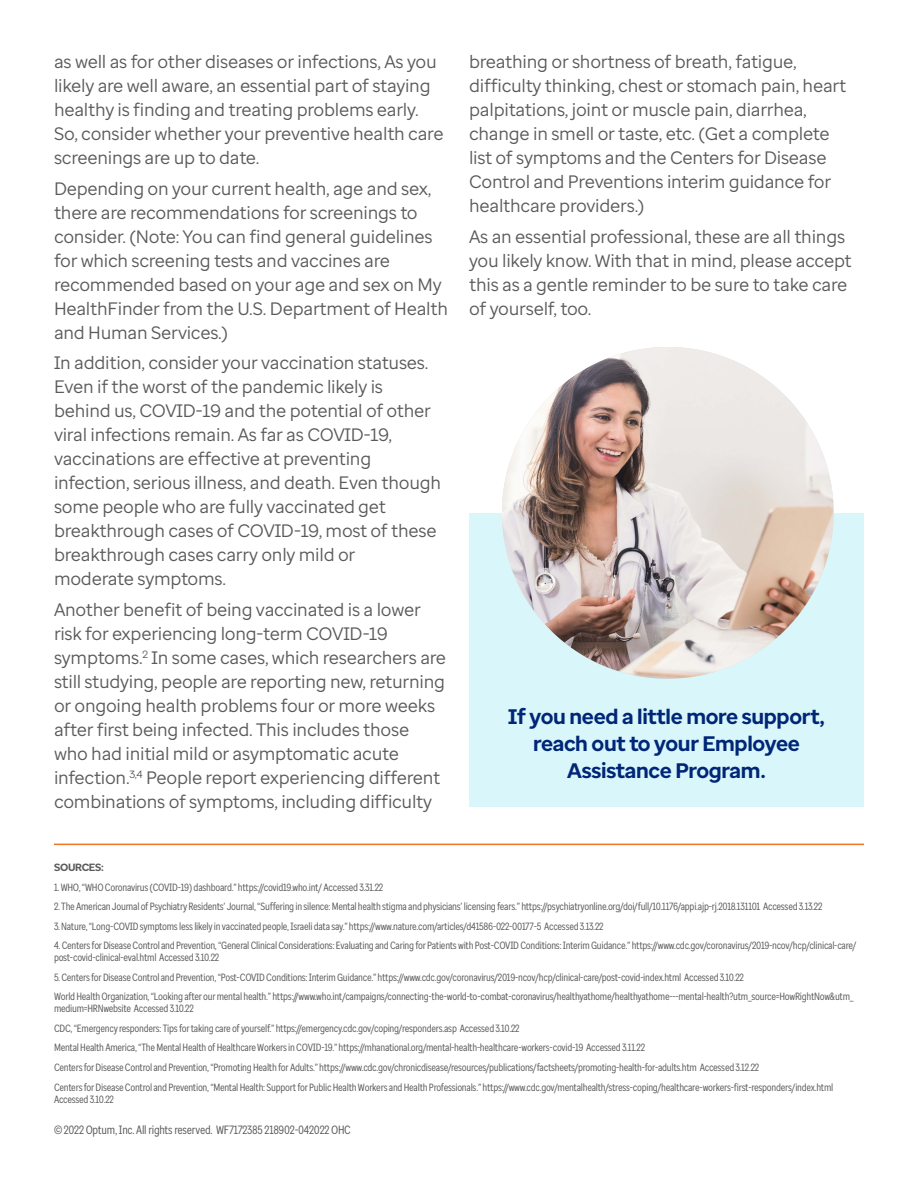
<style>
.page{position:relative;width:918px;height:1188px;background:#fff}
.page>*{position:absolute;margin:0;border:0;box-sizing:border-box;transform-origin:0 0}
.t1{font:700 21px/27px "Optum Sans";letter-spacing:-.015em;color:#002677;text-align:center}
.t2{font:18px/24px "Optum Sans";letter-spacing:-.015em;color:#5a5a5a}
.t3{font:12px "Optum Sans Cond";letter-spacing:-.02em;color:#5a5a5a}
.t4{font:10.5px/12px "Optum Sans Cond";letter-spacing:-.025em;color:#5a5a5a}
.t5{font:700 10.5px "Optum Sans";letter-spacing:-.025em;color:#5a5a5a}
</style>
<div class="page">
<div style="left:469px;top:513px;width:395px;height:294px;background:#d9f6fa"></div>
<img style="left:502px;top:347px;width:332px;height:332px;border-radius:166px">
<hr style="left:54px;top:844px;width:810px;height:1px;background:#ee7623">
<p class="t2" style="left:54px;top:49px;width:391px">as well as for other diseases or infections, As you likely are well aware, an essential part of staying healthy is finding and treating problems early.<br>So, consider whether your preventive health care screenings are up to date.</p>
<p class="t2" style="left:54px;top:176px;width:396px">Depending on your current health, age and sex, there are recommendations for screenings to consider. (Note: You can find general guidelines for which screening tests and vaccines are recommended based on your age and sex on My HealthFinder from the U.S. Department of Health and Human Services.)</p>
<p class="t2" style="left:54px;top:351px;width:389px">In addition, consider your vaccination statuses.<br>Even if the worst of the pandemic likely is behind us, COVID-19 and the potential of other viral infections remain. As far as COVID-19, vaccinations are effective at preventing infection, serious illness, and death. Even though some people who are fully vaccinated get breakthrough cases of COVID-19, most of these breakthrough cases carry only mild or<br>moderate symptoms.</p>
<p class="t2" style="left:54px;top:598px;width:394px">Another benefit of being vaccinated is a lower risk for experiencing long-term COVID-19 symptoms.<sup>2</sup> In some cases, which researchers are still studying, people are reporting new, returning or ongoing health problems four or more weeks after first being infected. This includes those who had initial mild or asymptomatic acute infection.<sup>3,4</sup> People report experiencing different combinations of symptoms, including difficulty</p>
<p class="t2" style="left:469px;top:49px;width:379px">breathing or shortness of breath, fatigue, difficulty thinking, chest or stomach pain, heart palpitations, joint or muscle pain, diarrhea, change in smell or taste, etc. (Get a complete list of symptoms and the Centers for Disease Control and Preventions interim guidance for healthcare providers.)</p>
<p class="t2" style="left:469px;top:224px;width:384px">As an essential professional, these are all things you likely know. With that in mind, please accept this as a gentle reminder to be sure to take care of yourself, too.</p>
<p class="t1" style="left:508px;top:703px;width:318px">If you need a little more support, reach out to your Employee<br>Assistance Program.</p>
<p class="t5" style="left:54px;top:860px;width:51px">SOURCES:</p>
<p class="t4" style="left:54px;top:881px;width:331px">1. WHO, “WHO Coronavirus (COVID-19) dashboard.” https://covid19.who.int/ Accessed 3.31.22</p>
<p class="t4" style="left:54px;top:900px;width:770px">2. The American Journal of Psychiatry Residents’ Journal, “Suffering in silence: Mental health stigma and physicians’ licensing fears.” https://psychiatryonline.org/doi/full/10.1176/appi.ajp-rj.2018.131101 Accessed 3.13.22</p>
<p class="t4" style="left:54px;top:920px;width:551px">3. Nature, “Long-COVID symptoms less likely in vaccinated people, Israeli data say.” https://www.nature.com/articles/d41586-022-00177-5 Accessed 3.13.22</p>
<p class="t4" style="left:54px;top:939px;width:804px">4. Centers for Disease Control and Prevention, “General Clinical Considerations: Evaluating and Caring for Patients with Post-COVID Conditions: Interim Guidance.” https://www.cdc.gov/coronavirus/2019-ncov/hcp/clinical-care/ post-covid-clinical-eval.html Accessed 3.10.22</p>
<p class="t4" style="left:54px;top:971px;width:692px">5. Centers for Disease Control and Prevention, “Post-COVID Conditions: Interim Guidance.” https://www.cdc.gov/coronavirus/2019-ncov/hcp/clinical-care/post-covid-index.html Accessed 3.10.22</p>
<p class="t4" style="left:54px;top:991px;width:801px">World Health Organization, “Looking after our mental health.” https://www.who.int/campaigns/connecting-the-world-to-combat-coronavirus/healthyathome/healthyathome---mental-health?utm_source=HowRightNow&amp;utm_ medium=HRNwebsite Accessed 3.10.22</p>
<p class="t4" style="left:54px;top:1022px;width:467px">CDC, “Emergency responders: Tips for taking care of yourself.” https://emergency.cdc.gov/coping/responders.asp Accessed 3.10.22</p>
<p class="t4" style="left:54px;top:1042px;width:593px">Mental Health America, “The Mental Health of Healthcare Workers in COVID-19.” https://mhanational.org/mental-health-healthcare-workers-covid-19 Accessed 3.11.22</p>
<p class="t4" style="left:54px;top:1061px;width:707px">Centers for Disease Control and Prevention, “Promoting Health for Adults.” https://www.cdc.gov/chronicdisease/resources/publications/factsheets/promoting-health-for-adults.htm Accessed 3.12.22</p>
<p class="t4" style="left:54px;top:1081px;width:781px">Centers for Disease Control and Prevention, “Mental Health: Support for Public Health Workers and Health Professionals.” https://www.cdc.gov/mentalhealth/stress-coping/healthcare-workers-first-responders/index.html<br>Accessed 3.10.22</p>
<p class="t3" style="left:54px;top:1122px;width:298px">© 2022 Optum, Inc. All rights reserved. WF7172385 218902-042022 OHC</p>
</div>
